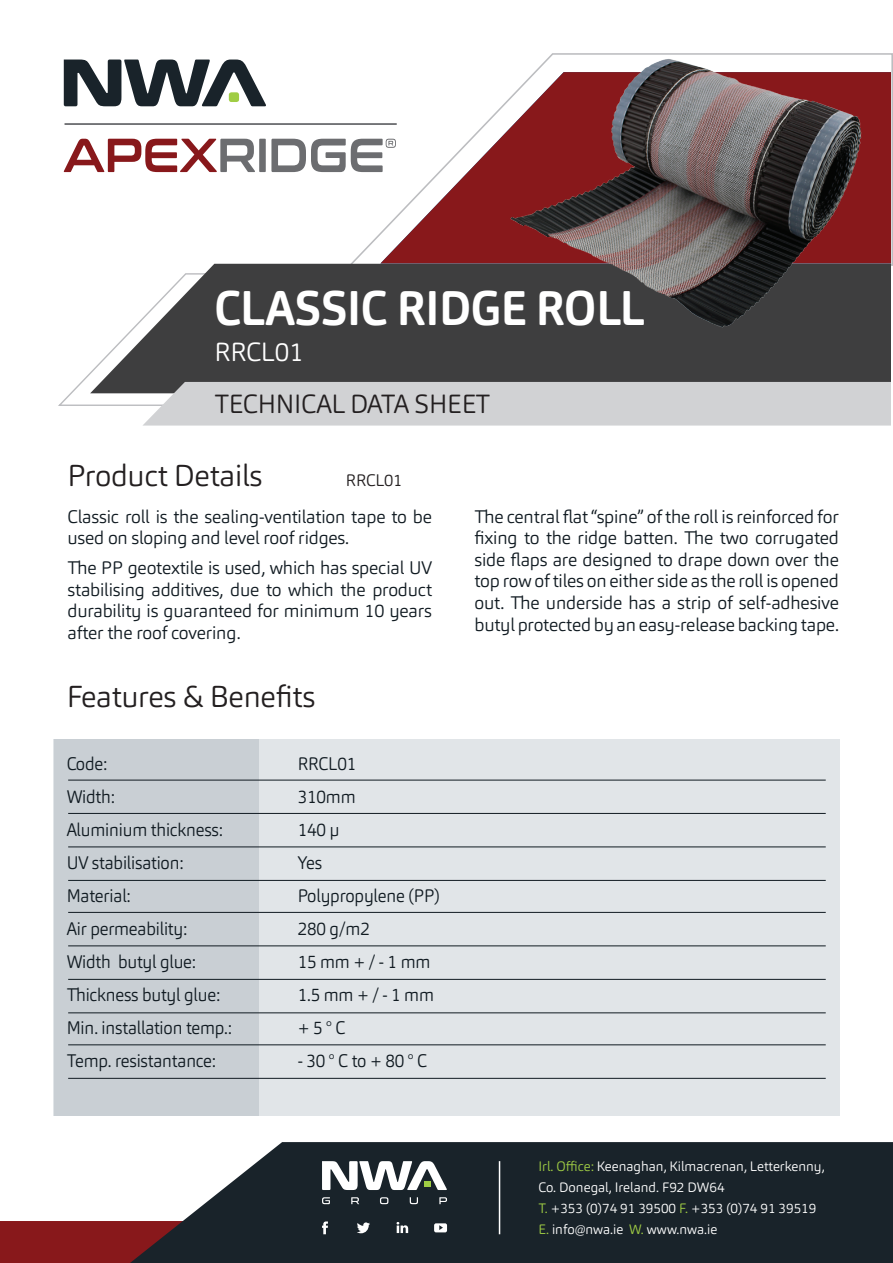
<style>
.page{position:relative;width:893px;height:1263px;background:#fff}
.page>*{position:absolute;margin:0;border:0;box-sizing:border-box;transform-origin:0 0}
.t1{font:700 48px "Carnas";letter-spacing:-.01em;color:#fff;scale:.95 1}
.t2{font:300 30px "Carnas";letter-spacing:-.01em;color:#231f20}
.t3{font:300 25.95px "Carnas";letter-spacing:-.01em;color:#231f20}
.t4{font:300 25.95px "Carnas";letter-spacing:-.01em;color:#fff}
.t5{font:300 18px/21.6px "Carnas";letter-spacing:-.01em;color:#101a21;text-align:justify}
.t6{font:300 18px "Carnas";letter-spacing:-.01em;color:#101a21;scale:.95 1}
.t7{font:300 16.5px "Carnas";letter-spacing:-.01em;color:#231f20}
.t8{font:300 13.5px/21px "Carnas";color:#fff}
.s1{color:#a0cd44}
</style>
<div class="page">
<div style="left:54px;top:740px;width:786px;height:376px;background:#e1e5e8"></div>
<div style="left:54px;top:740px;width:204px;height:376px;background:#c9cfd4"></div>
<hr style="left:68px;top:780px;width:758px;height:1px;background:#101a21">
<hr style="left:68px;top:813px;width:758px;height:1px;background:#101a21">
<hr style="left:68px;top:846px;width:758px;height:1px;background:#101a21">
<hr style="left:68px;top:880px;width:758px;height:1px;background:#101a21">
<hr style="left:68px;top:912px;width:758px;height:1px;background:#101a21">
<hr style="left:68px;top:945px;width:758px;height:1px;background:#101a21">
<hr style="left:68px;top:979px;width:758px;height:1px;background:#101a21">
<hr style="left:68px;top:1012px;width:758px;height:1px;background:#101a21">
<hr style="left:68px;top:1044px;width:758px;height:1px;background:#101a21">
<hr style="left:68px;top:1078px;width:758px;height:1px;background:#101a21">
<hr style="left:65px;top:123px;width:332px;height:2px;background:#6c6d70">
<svg style="left:64px;top:139px;width:282px;height:33px"></svg>
<svg style="left:64px;top:60px;width:202px;height:46px"></svg>
<div style="left:229px;top:92px;width:10px;height:10px;background:#a0cd44;border-radius:3px"></div>
<svg style="left:183px;top:1142px;width:710px;height:121px;fill:#19232a"></svg>
<svg style="left:0;top:1221px;width:668px;height:42px"></svg>
<svg style="left:322px;top:1161px;width:125px;height:29px"></svg>
<svg style="left:322px;top:1197px;width:125px;height:7px"></svg>
<hr style="left:499px;top:1161px;width:1px;height:73px;background:#fff">
<svg style="left:347px;top:53px;width:546px;height:213px"></svg>
<svg style="left:58px;top:373px;width:84px;height:33px"></svg>
<svg style="left:380px;top:72px;width:511px;height:191px"></svg>
<svg style="left:90px;top:264px;width:801px;height:129px;fill:#3e3e3f"></svg>
<div style="left:142px;top:382px;width:749px;height:44px;background:#d1d2d4"></div>
<img style="left:511px;top:53px;width:360px;height:283px">
<h1 class="t1" style="left:215px;top:278px;width:455px">CLASSIC RIDGE ROLL</h1>
<h3 class="t4" style="left:215px;top:335px;width:91px">RRCL01</h3>
<h3 class="t3" style="left:215px;top:388px;width:277px">TECHNICAL DATA SHEET</h3>
<h2 class="t2" style="left:68px;top:457px;width:196px">Product Details</h2>
<p class="t7" style="left:346px;top:470px;width:58px">RRCL01</p>
<p class="t5" style="left:68px;top:505px;width:366px">Classic roll is the sealing-ventilation tape to be used on sloping and level roof ridges.</p>
<p class="t5" style="left:68px;top:557px;width:366px">The PP geotextile is used, which has special UV stabilising additives, due to which the product durability is guaranteed for minimum 10 years after the roof covering.</p>
<h2 class="t2" style="left:67px;top:678px;width:250px">Features &amp; Benefits</h2>
<p class="t6" style="left:67px;top:752px;width:44px">Code:</p>
<p class="t6" style="left:298px;top:752px;width:63px">RRCL01</p>
<p class="t6" style="left:67px;top:785px;width:52px">Width:</p>
<p class="t6" style="left:298px;top:785px;width:63px">310mm</p>
<p class="t6" style="left:67px;top:818px;width:166px">Aluminium thickness:</p>
<p class="t6" style="left:298px;top:818px;width:46px">140 μ</p>
<p class="t6" style="left:67px;top:851px;width:124px">UV stabilisation:</p>
<p class="t6" style="left:298px;top:851px;width:27px">Yes</p>
<p class="t6" style="left:67px;top:884px;width:69px">Material:</p>
<p class="t6" style="left:298px;top:884px;width:151px">Polypropylene (PP)</p>
<p class="t6" style="left:67px;top:917px;width:128px">Air permeability:</p>
<p class="t6" style="left:298px;top:917px;width:78px">280 g/m2</p>
<p class="t6" style="left:67px;top:950px;width:138px">Width butyl glue:</p>
<p class="t6" style="left:298px;top:950px;width:141px">15 mm + / - 1 mm</p>
<p class="t6" style="left:67px;top:983px;width:163px">Thickness butyl glue:</p>
<p class="t6" style="left:298px;top:983px;width:145px">1.5 mm + / - 1 mm</p>
<p class="t6" style="left:67px;top:1016px;width:175px">Min. installation temp.:</p>
<p class="t6" style="left:298px;top:1016px;width:52px">+ 5 ° C</p>
<p class="t6" style="left:67px;top:1049px;width:159px">Temp. resistantance:</p>
<p class="t6" style="left:298px;top:1049px;width:138px">- 30 ° C to + 80 ° C</p>
<p class="t5" style="left:474px;top:505px;width:366px">The central flat “spine” of the roll is reinforced for fixing to the ridge batten. The two corrugated side flaps are designed to drape down over the top row of tiles on either side as the roll is opened out. The underside has a strip of self-adhesive butyl protected by an easy-release backing tape.</p>
<p class="t8" style="left:538px;top:1156px;width:288px"><span class="s1">Irl. Office:</span> Keenaghan, Kilmacrenan, Letterkenny, Co. Donegal, Ireland. F92 DW64<br><span class="s1">T.</span> +353 (0)74 91 39500 <span class="s1">F.</span> +353 (0)74 91 39519<br><span class="s1">E.</span> info@nwa.ie <span class="s1">W.</span> www.nwa.ie</p>
</div>
